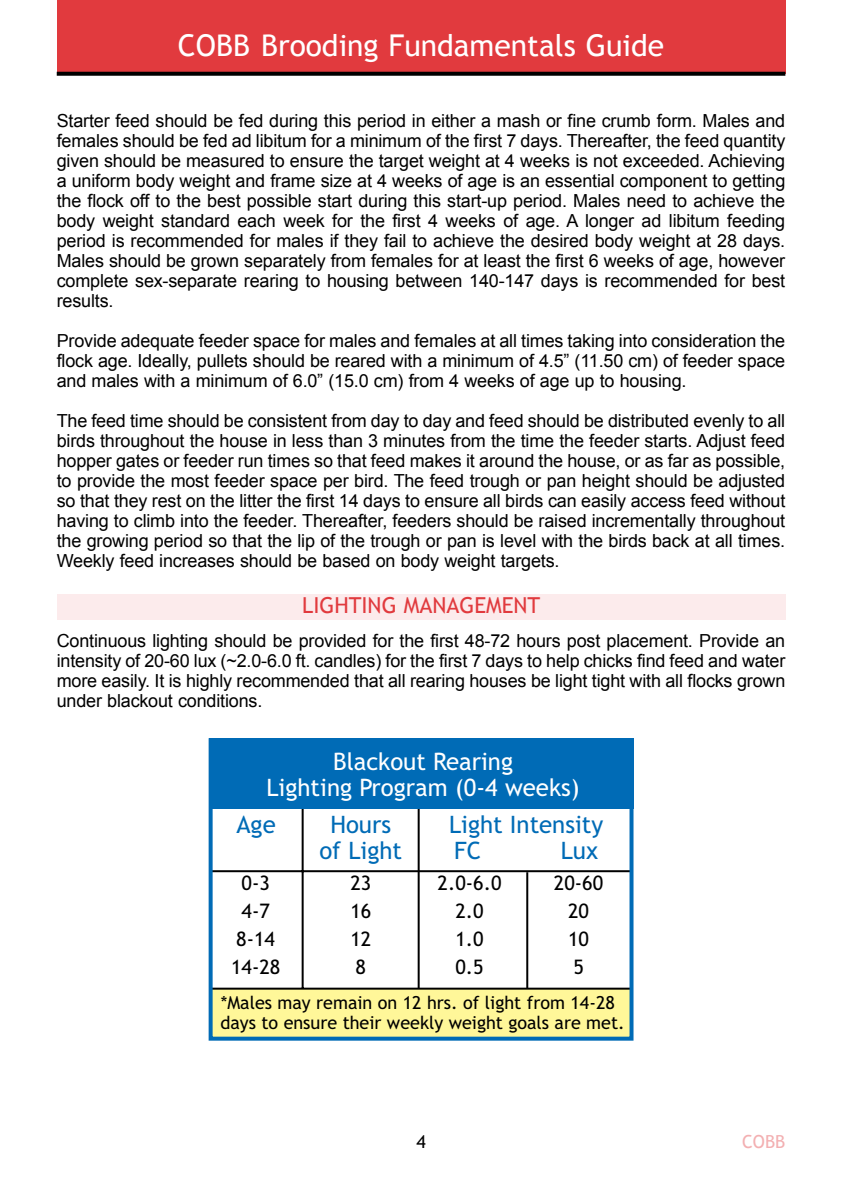
<style>
.page{position:relative;width:842px;height:1191px;background:#fff}
.page>*{position:absolute;margin:0;border:0;box-sizing:border-box;transform-origin:0 0}
.t1{font:30px "Trebuchet MS";color:#fff}
.t2{font:24px/26px "Trebuchet MS";color:#fff;text-align:center}
.t3{font:24px/26px "Trebuchet MS";color:#006bb6}
.t4{font:22px "Trebuchet MS";color:#e13a3e}
.t5{font:20px/28px "Trebuchet MS";color:#000;text-align:center}
.t6{font:18px/20px "Arial";letter-spacing:-.01em;color:#000;text-align:justify}
.t7{font:18px/20px "Trebuchet MS";color:#000}
.t8{font:18px "Trebuchet MS";color:#f3b0b2}
</style>
<div class="page">
<div style="left:57px;top:0;width:728px;height:74px;background:#e13a3e"></div>
<svg style="left:57px;top:72px;width:728px;height:4px;background:#101010"></svg>
<div style="left:57px;top:594px;width:728px;height:25px;background:#fcebec"></div>
<div style="left:211px;top:988px;width:419px;height:49px;background:#fff799"></div>
<hr style="left:210px;top:987px;width:421px;height:2px;background:#000">
<hr style="left:210px;top:870px;width:421px;height:2px;background:#000">
<hr style="left:302px;top:804px;width:2px;height:184px;background:#000">
<hr style="left:526px;top:872px;width:2px;height:116px;background:#000">
<hr style="left:418px;top:804px;width:2px;height:184px;background:#000">
<div style="left:209px;top:738px;width:424px;height:70px;background:#006bb6"></div>
<div style="left:209px;top:738px;width:424px;height:302px;border:4px solid #006bb6"></div>
<h1 class="t1" style="left:178px;top:28px;width:488px">COBB Brooding Fundamentals Guide</h1>
<p class="t6" style="left:57px;top:110px;width:730px">Starter feed should be fed during this period in either a mash or fine crumb form. Males and females should be fed ad libitum for a minimum of the first 7 days. Thereafter, the feed quantity given should be measured to ensure the target weight at 4 weeks is not exceeded. Achieving a uniform body weight and frame size at 4 weeks of age is an essential component to getting the flock off to the best possible start during this start-up period. Males need to achieve the body weight standard each week for the first 4 weeks of age. A longer ad libitum feeding period is recommended for males if they fail to achieve the desired body weight at 28 days.<br>Males should be grown separately from females for at least the first 6 weeks of age, however complete sex-separate rearing to housing between 140-147 days is recommended for best results.</p>
<p class="t6" style="left:57px;top:330px;width:730px">Provide adequate feeder space for males and females at all times taking into consideration the flock age. Ideally, pullets should be reared with a minimum of 4.5” (11.50 cm) of feeder space and males with a minimum of 6.0” (15.0 cm) from 4 weeks of age up to housing.</p>
<p class="t6" style="left:57px;top:410px;width:730px">The feed time should be consistent from day to day and feed should be distributed evenly to all birds throughout the house in less than 3 minutes from the time the feeder starts. Adjust feed hopper gates or feeder run times so that feed makes it around the house, or as far as possible, to provide the most feeder space per bird. The feed trough or pan height should be adjusted so that they rest on the litter the first 14 days to ensure all birds can easily access feed without having to climb into the feeder. Thereafter, feeders should be raised incrementally throughout the growing period so that the lip of the trough or pan is level with the birds back at all times.<br>Weekly feed increases should be based on body weight targets.</p>
<p class="t4" style="left:302px;top:593px;width:159px">lig hting manageme</p>
<p class="t4" style="left:513px;top:593px;width:28px">nt</p>
<p class="t6" style="left:57px;top:630px;width:730px">Continuous lighting should be provided for the first 48-72 hours post placement. Provide an intensity of 20-60 lux (~2.0-6.0 ft. candles) for the first 7 days to help chicks find feed and water more easily. It is highly recommended that all rearing houses be light tight with all flocks grown under blackout conditions.</p>
<h2 class="t2" style="left:266px;top:749px;width:315px">Blackout Rearing<br>Lighting Program (0-4 weeks)</h2>
<h2 class="t3" style="left:236px;top:811px;width:41px">Age</h2>
<h2 class="t3" style="left:449px;top:811px;width:156px">Light Intensity<br>FC</h2>
<h2 class="t3" style="left:319px;top:811px;width:84px;text-align:center">Hours of Light</h2>
<h2 class="t3" style="left:561px;top:837px;width:39px">Lux</h2>
<p class="t5" style="left:231px;top:869px;width:51px">0-3<br>4-7<br>8-14<br>14-28</p>
<p class="t5" style="left:350px;top:869px;width:22px;text-align:justify">23<br>16<br>12<br>8</p>
<p class="t5" style="left:438px;top:869px;width:65px">2.0-6.0<br>2.0<br>1.0<br>0.5</p>
<p class="t5" style="left:554px;top:869px;width:51px">20-60<br>20<br>10<br>5</p>
<p class="t7" style="left:220px;top:992px;width:406px">*Males may remain on 12 hrs. of light from 14-28 days to ensure their weekly weight goals are met.</p>
<p class="t7" style="left:416px;top:1131px;width:11px">4</p>
<p class="t8" style="left:742px;top:1130px;width:45px">COBB</p>
</div>
